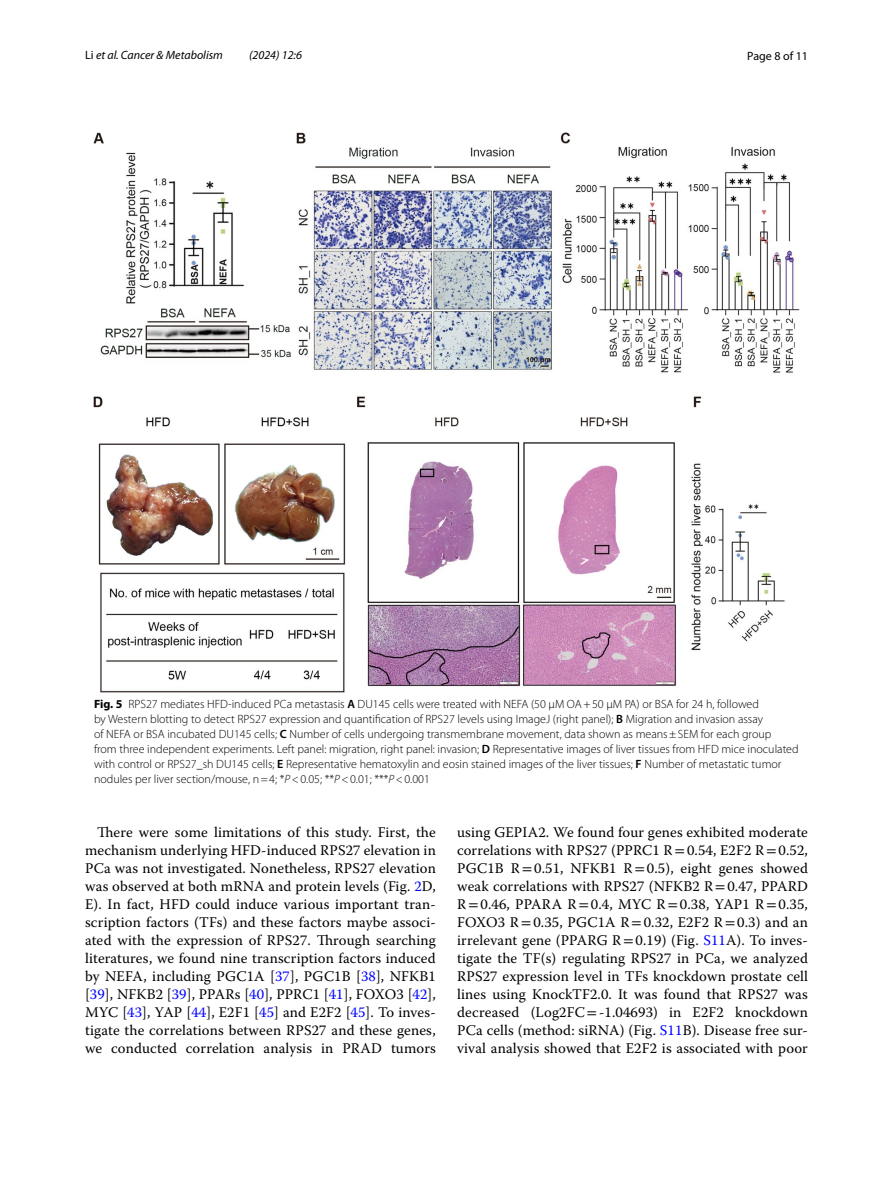
<style>
.page{position:relative;width:893px;height:1187px;background:#fff}
.page>*{position:absolute;margin:0;border:0;box-sizing:border-box;transform-origin:0 0}
.t1{font:14.7px/18px "Warnock Pro";letter-spacing:.01em;color:#000;text-align:justify}
.t2{font:300 12px/15px "Myriad Pro";color:#000}
.t3{font:italic 12px "Myriad Pro";color:#000}
.t4{font:12px "Myriad Pro";color:#000}
.s1{font-style:normal}
.s2{font-weight:700}
.s3{font-weight:600}
.s4{font-style:italic}
.s5{color:#00f}
.s6{font-family:"STIX"}
</style>
<div class="page">
<img style="left:93px;top:133px;width:707px;height:559px">
<p class="t3" style="left:85px;top:48px;width:139px"><span class="s1">Li</span> et al. Cancer &amp; Metabolism</p>
<p class="t3" style="left:249px;top:48px;width:54px">(2024) 12:6</p>
<p class="t4" style="left:747px;top:48px;width:62px">Page 8 of 11</p>
<p class="t2" style="left:94px;top:696px;width:706px"><span class="s2">Fig. 5</span> RPS27 mediates HFD-induced PCa metastasis <span class="s3">A</span> DU145 cells were treated with NEFA (50 μM OA+50 μM PA) or BSA for 24 h, followed<br>by Western blotting to detect RPS27 expression and quantification of RPS27 levels using ImageJ (right panel); <span class="s3">B</span> Migration and invasion assay<br>of NEFA or BSA incubated DU145 cells; <span class="s3">C</span> Number of cells undergoing transmembrane movement, data shown as means±SEM for each group<br>from three independent experiments. Left panel: migration, right panel: invasion; <span class="s3">D</span> Representative images of liver tissues from HFD mice inoculated with control or RPS27_sh DU145 cells; <span class="s3">E</span> Representative hematoxylin and eosin stained images of the liver tissues; <span class="s3">F</span> Number of metastatic tumor nodules per liver section/mouse, n=4; *<span class="s4">P</span>&lt;0.05; **<span class="s4">P</span>&lt;0.01; ***<span class="s4">P</span>&lt;0.001</p>
<p class="t1" style="left:85px;top:822px;width:352px;text-indent:12px">There were some limitations of this study. First, the mechanism underlying HFD-induced RPS27 elevation in PCa was not investigated. Nonetheless, RPS27 elevation was observed at both mRNA and protein levels (Fig. <span class="s5">2</span>D, E). In fact, HFD could induce various important tran&shy;scription factors (TFs) and these factors maybe associ&shy;ated with the expression of RPS27. Through searching literatures, we found nine transcription factors induced by NEFA, including PGC1A [<span class="s5">37</span>], PGC1B [<span class="s5">38</span>], NFKB1 [<span class="s5">39</span>], NFKB2 [<span class="s5">39</span>], PPARs [<span class="s5">40</span>], PPRC1 [<span class="s5">41</span>], FOXO3 [<span class="s5">42</span>], MYC [<span class="s5">43</span>], YAP [<span class="s5">44</span>], E2F1 [<span class="s5">45</span>] and E2F2 [<span class="s5">45</span>]. To inves&shy;tigate the correlations between RPS27 and these genes, we conducted correlation analysis in PRAD tumors</p>
<p class="t1" style="left:457px;top:822px;width:352px">using GEPIA2. We found four genes exhibited moderate correlations with RPS27 (PPRC1 R<span class="s6">=</span>0.54, E2F2 R<span class="s6">=</span>0.52, PGC1B R<span class="s6">=</span>0.51, NFKB1 R<span class="s6">=</span>0.5), eight genes showed weak correlations with RPS27 (NFKB2 R<span class="s6">=</span>0.47, PPARD R<span class="s6">=</span>0.46, PPARA R<span class="s6">=</span>0.4, MYC R<span class="s6">=</span>0.38, YAP1 R<span class="s6">=</span>0.35, FOXO3 R<span class="s6">=</span>0.35, PGC1A R<span class="s6">=</span>0.32, E2F2 R<span class="s6">=</span>0.3) and an irrelevant gene (PPARG R<span class="s6">=</span>0.19) (Fig. <span class="s5">S11</span>A). To inves&shy;tigate the TF(s) regulating RPS27 in PCa, we analyzed RPS27 expression level in TFs knockdown prostate cell lines using KnockTF2.0. It was found that RPS27 was decreased (Log2FC<span class="s6">=</span>-1.04693) in E2F2 knockdown PCa cells (method: siRNA) (Fig. <span class="s5">S11</span>B). Disease free sur&shy;vival analysis showed that E2F2 is associated with poor</p>
</div>
